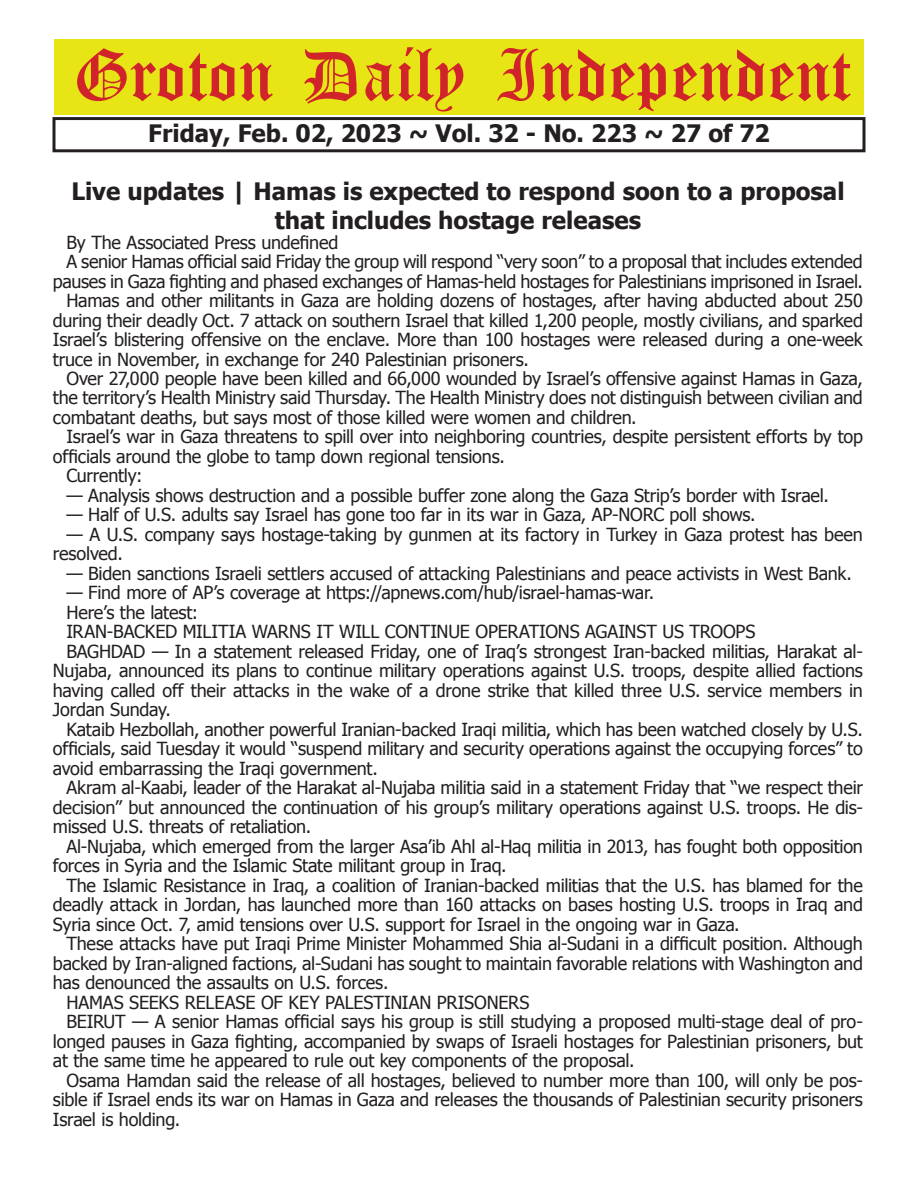
<style>
.page{position:relative;width:918px;height:1188px;background:#fff}
.page>*{position:absolute;margin:0;border:0;box-sizing:border-box;transform-origin:0 0}
.t1{font:54px "Old English Five";color:#d1232a}
.t2{font:700 24px/28.8px "Tahoma";color:#231f20;text-align:center}
.t3{font:18px/19.5px "Tahoma";letter-spacing:-.01em;color:#231f20}
</style>
<div class="page">
<div style="left:52px;top:117px;width:814px;height:35px;border:3px solid #231f20"></div>
<div style="left:54px;top:40px;width:810px;height:75px;background:#e7e515"></div>
<h1 class="t1" style="left:73px;top:50px;width:779px">Groton Daily Independent</h1>
<h2 class="t2" style="left:148px;top:117px;width:623px">Friday, Feb. 02, 2023 ~ Vol. 32 - No. 223 ~ 27 of 72</h2>
<h2 class="t2" style="left:71px;top:176px;width:775px">Live updates | Hamas is expected to respond soon to a proposal that includes hostage releases</h2>
<p class="t3" style="left:66px;top:231px;width:274px">By The Associated Press undefined</p>
<p class="t3" style="left:66px;top:251px;width:798px">A senior Hamas official said Friday the group will respond “very soon” to a proposal that includes extended</p>
<p class="t3" style="left:53px;top:270px;width:812px">pauses in Gaza fighting and phased exchanges of Hamas-held hostages for Palestinians imprisoned in Israel.</p>
<p class="t3" style="left:66px;top:290px;width:798px">Hamas and other militants in Gaza are holding dozens of hostages, after having abducted about 250</p>
<p class="t3" style="left:53px;top:309px;width:812px">during their deadly Oct. 7 attack on southern Israel that killed 1,200 people, mostly civilians, and sparked</p>
<p class="t3" style="left:53px;top:329px;width:812px">Israel’s blistering offensive on the enclave. More than 100 hostages were released during a one-week</p>
<p class="t3" style="left:53px;top:348px;width:478px">truce in November, in exchange for 240 Palestinian prisoners.</p>
<p class="t3" style="left:66px;top:368px;width:798px">Over 27,000 people have been killed and 66,000 wounded by Israel’s offensive against Hamas in Gaza,</p>
<p class="t3" style="left:53px;top:387px;width:812px">the territory’s Health Ministry said Thursday. The Health Ministry does not distinguish between civilian and</p>
<p class="t3" style="left:53px;top:407px;width:585px">combatant deaths, but says most of those killed were women and children.</p>
<p class="t3" style="left:66px;top:426px;width:798px">Israel’s war in Gaza threatens to spill over into neighboring countries, despite persistent efforts by top</p>
<p class="t3" style="left:53px;top:446px;width:454px">officials around the globe to tamp down regional tensions.</p>
<p class="t3" style="left:66px;top:465px;width:78px">Currently:</p>
<p class="t3" style="left:66px;top:485px;width:764px">— Analysis shows destruction and a possible buffer zone along the Gaza Strip’s border with Israel.</p>
<p class="t3" style="left:66px;top:504px;width:691px">— Half of U.S. adults say Israel has gone too far in its war in Gaza, AP-NORC poll shows.</p>
<p class="t3" style="left:53px;top:524px;width:812px;text-indent:14px">— A U.S. company says hostage-taking by gunmen at its factory in Turkey in Gaza protest has been resolved.</p>
<p class="t3" style="left:66px;top:563px;width:787px">— Biden sanctions Israeli settlers accused of attacking Palestinians and peace activists in West Bank.</p>
<p class="t3" style="left:66px;top:582px;width:589px">— Find more of AP’s coverage at https://apnews.com/hub/israel-hamas-war.</p>
<p class="t3" style="left:66px;top:602px;width:133px">Here’s the latest:</p>
<p class="t3" style="left:66px;top:621px;width:691px">IRAN-BACKED MILITIA WARNS IT WILL CONTINUE OPERATIONS AGAINST US TROOPS</p>
<p class="t3" style="left:66px;top:641px;width:798px">BAGHDAD — In a statement released Friday, one of Iraq’s strongest Iran-backed militias, Harakat al-</p>
<p class="t3" style="left:53px;top:660px;width:812px">Nujaba, announced its plans to continue military operations against U.S. troops, despite allied factions</p>
<p class="t3" style="left:53px;top:680px;width:811px">having called off their attacks in the wake of a drone strike that killed three U.S. service members in</p>
<p class="t3" style="left:53px;top:699px;width:120px">Jordan Sunday.</p>
<p class="t3" style="left:66px;top:719px;width:798px">Kataib Hezbollah, another powerful Iranian-backed Iraqi militia, which has been watched closely by U.S.</p>
<p class="t3" style="left:53px;top:738px;width:811px">officials, said Tuesday it would “suspend military and security operations against the occupying forces” to</p>
<p class="t3" style="left:53px;top:758px;width:326px">avoid embarrassing the Iraqi government.</p>
<p class="t3" style="left:66px;top:777px;width:798px">Akram al-Kaabi, leader of the Harakat al-Nujaba militia said in a statement Friday that “we respect their</p>
<p class="t3" style="left:53px;top:797px;width:812px">decision” but announced the continuation of his group’s military operations against U.S. troops. He dis-</p>
<p class="t3" style="left:53px;top:816px;width:260px">missed U.S. threats of retaliation.</p>
<p class="t3" style="left:66px;top:836px;width:798px">Al-Nujaba, which emerged from the larger Asa’ib Ahl al-Haq militia in 2013, has fought both opposition</p>
<p class="t3" style="left:53px;top:855px;width:455px">forces in Syria and the Islamic State militant group in Iraq.</p>
<p class="t3" style="left:66px;top:875px;width:798px">The Islamic Resistance in Iraq, a coalition of Iranian-backed militias that the U.S. has blamed for the</p>
<p class="t3" style="left:53px;top:894px;width:812px">deadly attack in Jordan, has launched more than 160 attacks on bases hosting U.S. troops in Iraq and</p>
<p class="t3" style="left:53px;top:914px;width:688px">Syria since Oct. 7, amid tensions over U.S. support for Israel in the ongoing war in Gaza.</p>
<p class="t3" style="left:66px;top:933px;width:798px">These attacks have put Iraqi Prime Minister Mohammed Shia al-Sudani in a difficult position. Although</p>
<p class="t3" style="left:53px;top:953px;width:812px">backed by Iran-aligned factions, al-Sudani has sought to maintain favorable relations with Washington and</p>
<p class="t3" style="left:53px;top:972px;width:337px">has denounced the assaults on U.S. forces.</p>
<p class="t3" style="left:66px;top:992px;width:465px">HAMAS SEEKS RELEASE OF KEY PALESTINIAN PRISONERS</p>
<p class="t3" style="left:66px;top:1011px;width:798px">BEIRUT — A senior Hamas official says his group is still studying a proposed multi-stage deal of pro-</p>
<p class="t3" style="left:53px;top:1031px;width:812px">longed pauses in Gaza fighting, accompanied by swaps of Israeli hostages for Palestinian prisoners, but</p>
<p class="t3" style="left:53px;top:1050px;width:583px">at the same time he appeared to rule out key components of the proposal.</p>
<p class="t3" style="left:66px;top:1070px;width:798px">Osama Hamdan said the release of all hostages, believed to number more than 100, will only be pos-</p>
<p class="t3" style="left:53px;top:1089px;width:811px">sible if Israel ends its war on Hamas in Gaza and releases the thousands of Palestinian security prisoners</p>
<p class="t3" style="left:53px;top:1109px;width:129px">Israel is holding.</p>
</div>
